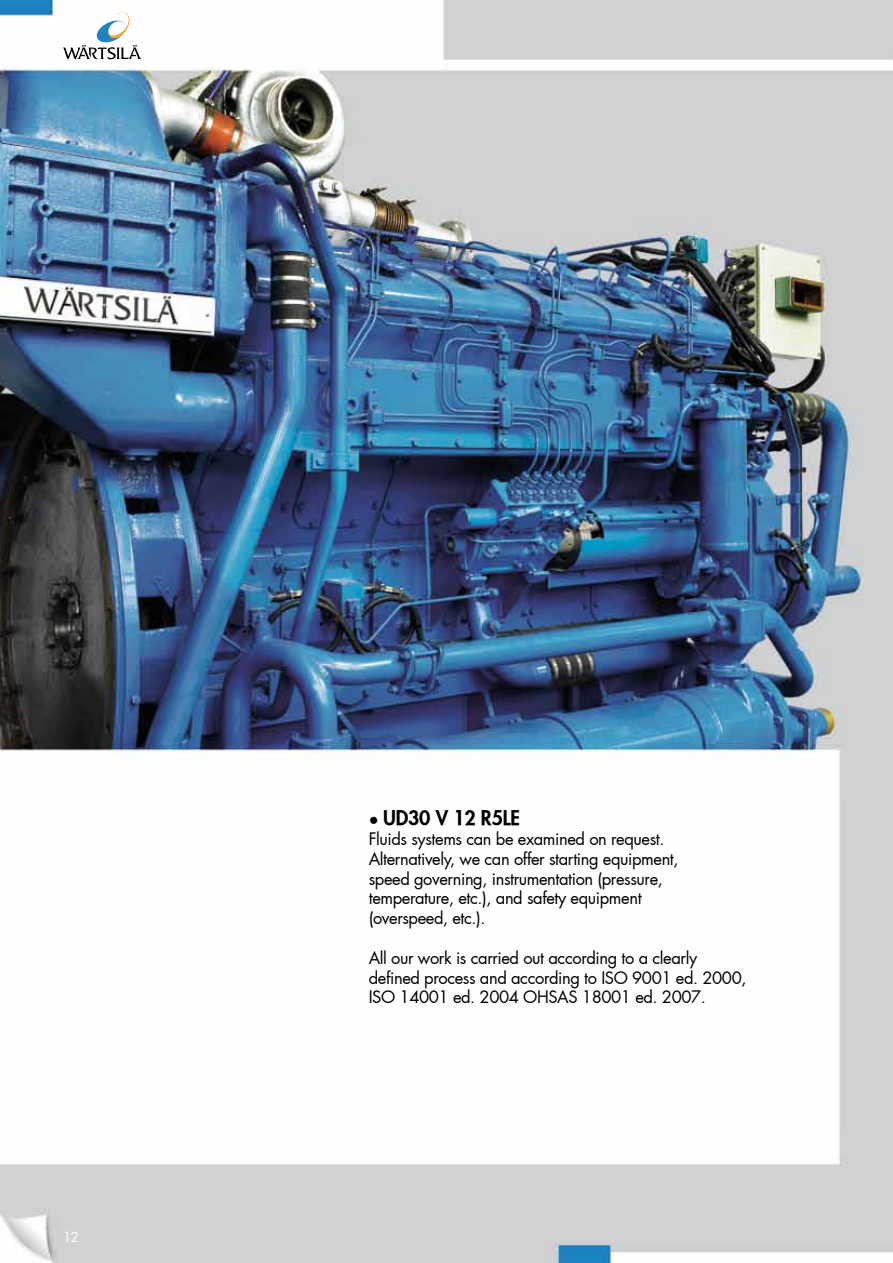
<style>
.page{position:relative;width:893px;height:1263px;background:#fff}
.page>*{position:absolute;margin:0;border:0;box-sizing:border-box;transform-origin:0 0}
.t1{font:800 19.5px "Futura";letter-spacing:-.01em;color:#000}
.t2{font:16.5px/19.8px "Futura";letter-spacing:-.025em;color:#000}
.t3{font:13.5px "Futura";color:#fff}
.s1{font-family:"Arial";font-weight:400;font-size:16.5px}
</style>
<div class="page">
<img style="left:0;top:0;width:893px;height:1263px">
<svg style="left:63px;top:12px;width:78px;height:47px"></svg>
<img style="left:123px;top:52px;width:30px;height:30px">
<p class="t3" style="left:63px;top:1228px;width:17px">12</p>
<p class="t1" style="left:369px;top:806px;width:153px"><span class="s1">●</span> UD30 V 12 R5LE</p>
<p class="t2" style="left:369px;top:829px;width:311px">Fluids systems can be examined on request.<br>Alternatively, we can offer starting equipment, speed governing, instrumentation (pressure, temperature, etc.), and safety equipment (overspeed, etc.).</p>
<p class="t2" style="left:369px;top:948px;width:379px">All our work is carried out according to a clearly defined process and according to ISO 9001 ed. 2000,<br>ISO 14001 ed. 2004 OHSAS 18001 ed. 2007.</p>
</div>
